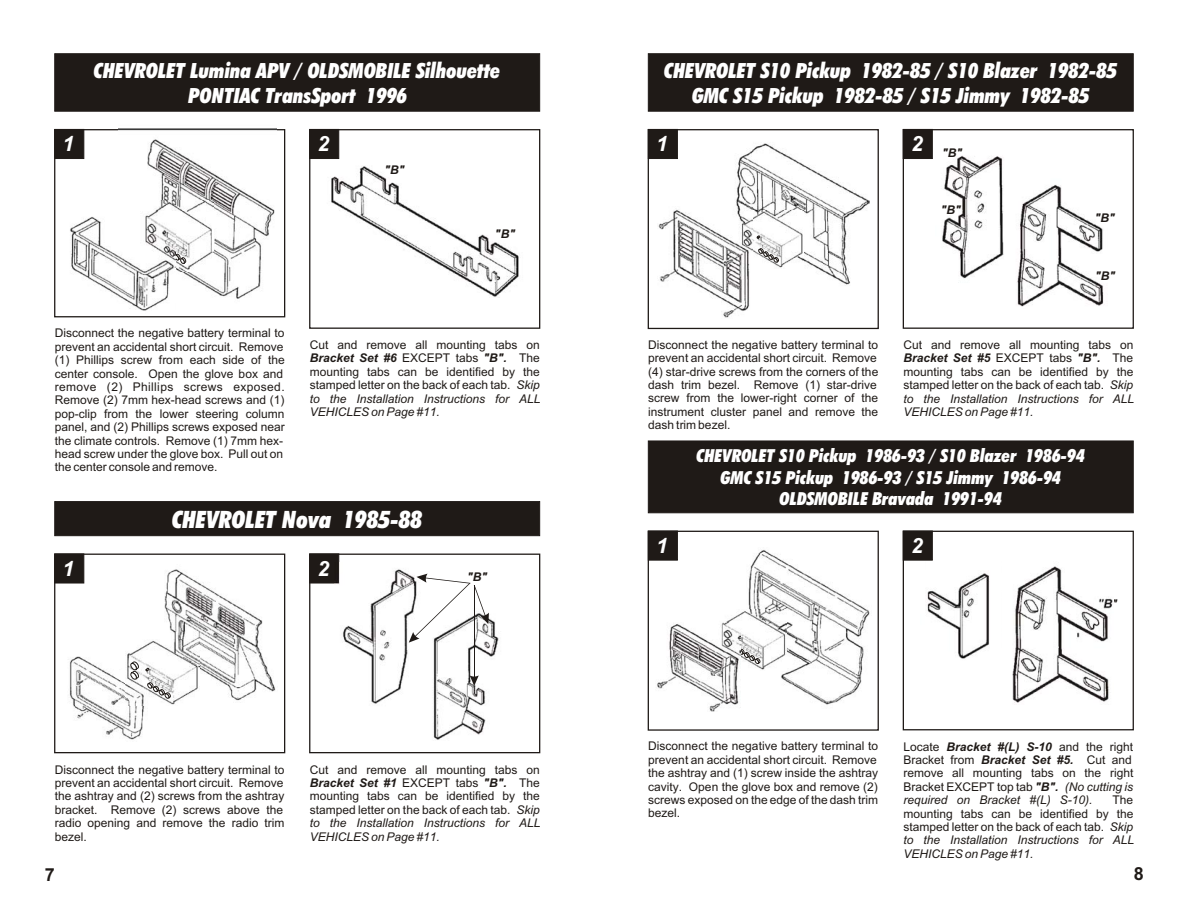
<style>
.page{position:relative;width:1188px;height:918px;background:#fff}
.page>*{position:absolute;margin:0;border:0;box-sizing:border-box;transform-origin:0 0}
.t1{font:24px "Futura X Blk Cn It BT";color:#fff}
.t2{font:21px/25.2px "Futura X Blk Cn It BT";color:#fff;text-align:center}
.t3{font:italic 700 21px "Arial";color:#fff}
.t4{font:18px/21.6px "Futura X Blk Cn It BT";color:#fff;text-align:center}
.t5{font:700 18px "Arial";color:#1f1a17}
.t6{font:12px/13.4px "Arial";color:#1f1a17;text-align:justify}
.t7{font:italic 700 12px "Arial";color:#1f1a17}
.s1{font-weight:700;font-style:italic}
.s2{font-style:italic}
</style>
<div class="page">
<div style="left:55px;top:554px;width:29px;height:29px;background:#1f1a17;border:1px solid #1f1a17"></div>
<div style="left:55px;top:501px;width:485px;height:35px;background:#1f1a17;border:1px solid #1f1a17"></div>
<div style="left:309px;top:554px;width:30px;height:29px;background:#1f1a17;border:1px solid #1f1a17"></div>
<div style="left:309px;top:554px;width:231px;height:199px;border:1px solid #1f1a17"></div>
<div style="left:54px;top:554px;width:231px;height:199px;border:1px solid #1f1a17"></div>
<img style="left:164px;top:569px;width:112px;height:132px">
<img style="left:69px;top:656px;width:76px;height:84px">
<img style="left:334px;top:562px;width:165px;height:178px">
<svg style="left:409px;top:574px;width:80px;height:69px"></svg>
<hr style="left:474px;top:585px;width:1px;height:96px;background:#1f1a17">
<svg style="left:470px;top:675px;width:9px;height:11px"></svg>
<img style="left:164px;top:640px;width:35px;height:61px">
<svg style="left:113px;top:641px;width:85px;height:64px"></svg>
<div style="left:55px;top:129px;width:29px;height:30px;background:#1f1a17;border:1px solid #1f1a17"></div>
<div style="left:55px;top:54px;width:485px;height:57px;background:#1f1a17"></div>
<div style="left:54px;top:129px;width:231px;height:188px;border:1px solid #1f1a17"></div>
<div style="left:309px;top:129px;width:30px;height:30px;background:#1f1a17;border:1px solid #1f1a17"></div>
<div style="left:309px;top:129px;width:231px;height:200px;border:1px solid #1f1a17"></div>
<img style="left:331px;top:166px;width:188px;height:131px">
<img style="left:119px;top:128px;width:157px;height:171px">
<img style="left:143px;top:201px;width:71px;height:70px">
<svg style="left:120px;top:202px;width:93px;height:68px"></svg>
<img style="left:70px;top:212px;width:105px;height:99px">
<div style="left:648px;top:129px;width:30px;height:30px;background:#1f1a17;border:1px solid #1f1a17"></div>
<div style="left:648px;top:54px;width:485px;height:57px;background:#1f1a17"></div>
<div style="left:648px;top:129px;width:231px;height:200px;border:1px solid #1f1a17"></div>
<div style="left:903px;top:129px;width:30px;height:30px;background:#1f1a17;border:1px solid #1f1a17"></div>
<div style="left:903px;top:129px;width:231px;height:200px;border:1px solid #1f1a17"></div>
<img style="left:736px;top:143px;width:133px;height:142px">
<img style="left:942px;top:155px;width:162px;height:152px">
<img style="left:752px;top:211px;width:52px;height:58px">
<svg style="left:752px;top:212px;width:51px;height:63px"></svg>
<img style="left:658px;top:206px;width:94px;height:112px">
<div style="left:648px;top:531px;width:30px;height:29px;background:#1f1a17;border:1px solid #1f1a17"></div>
<div style="left:648px;top:441px;width:485px;height:72px;background:#1f1a17;border:1px solid #1f1a17"></div>
<div style="left:648px;top:531px;width:231px;height:200px;border:1px solid #1f1a17"></div>
<img style="left:740px;top:550px;width:130px;height:158px">
<img style="left:921px;top:530px;width:192px;height:173px">
<div style="left:926px;top:527px;width:75px;height:148px;background:#fff"></div>
<img style="left:926px;top:571px;width:64px;height:89px">
<div style="left:903px;top:531px;width:231px;height:199px;border:1px solid #1f1a17"></div>
<div style="left:903px;top:531px;width:30px;height:29px;background:#1f1a17;border:1px solid #1f1a17"></div>
<img style="left:740px;top:610px;width:47px;height:60px">
<svg style="left:726px;top:611px;width:60px;height:70px"></svg>
<img style="left:657px;top:622px;width:83px;height:90px">
<h2 class="t3" style="left:62px;top:136px;width:13px">1</h2>
<h2 class="t2" style="left:94px;top:60px;width:408px">CHEVROLET Lumina APV / OLDSMOBILE Silhouette<br>PONTIAC TransSport 1996</h2>
<h2 class="t3" style="left:317px;top:136px;width:13px">2</h2>
<p class="t7" style="left:385px;top:165px;width:22px">"B"</p>
<p class="t7" style="left:495px;top:229px;width:22px">"B"</p>
<p class="t6" style="left:55px;top:328px;width:232px;text-align:left">Disconnect the negative battery terminal to prevent an accidental short circuit. Remove (1) Phillips screw from each side of the center console. Open the glove box and remove (2) Phillips screws exposed.<br>Remove (2) 7mm hex-head screws and (1) pop-clip from the lower steering column panel, and (2) Phillips screws exposed near the climate controls. Remove (1) 7mm hex&shy;head screw under the glove box. Pull out on the center console and remove.</p>
<p class="t6" style="left:310px;top:339px;width:232px">Cut and remove all mounting tabs on <span class="s1">Bracket Set #6</span> EXCEPT tabs <span class="s1">"B".</span> The mounting tabs can be identified by the stamped letter on the back of each tab. <span class="s2">Skip to the Installation Instructions for ALL VEHICLES on Page #11.</span></p>
<h2 class="t3" style="left:62px;top:561px;width:13px">1</h2>
<h1 class="t1" style="left:172px;top:509px;width:252px">CHEVROLET Nova 1985-88</h1>
<h2 class="t3" style="left:317px;top:561px;width:13px">2</h2>
<p class="t7" style="left:467px;top:573px;width:22px">"B"</p>
<p class="t6" style="left:55px;top:764px;width:231px">Disconnect the negative battery terminal to prevent an accidental short circuit. Remove the ashtray and (2) screws from the ashtray bracket. Remove (2) screws above the radio opening and remove the radio trim bezel.</p>
<p class="t6" style="left:310px;top:764px;width:232px">Cut and remove all mounting tabs on <span class="s1">Bracket Set #1</span> EXCEPT tabs <span class="s1">"B".</span> The mounting tabs can be identified by the stamped letter on the back of each tab. <span class="s2">Skip to the Installation Instructions for ALL VEHICLES on Page #11.</span></p>
<h2 class="t2" style="left:664px;top:60px;width:454px">CHEVROLET S10 Pickup 1982-85 / S10 Blazer 1982-85<br>GMC S15 Pickup 1982-85 / S15 Jimmy 1982-85</h2>
<h2 class="t3" style="left:911px;top:136px;width:13px">2</h2>
<h2 class="t3" style="left:656px;top:136px;width:13px">1</h2>
<p class="t7" style="left:942px;top:148px;width:22px">"B"</p>
<p class="t6" style="left:648px;top:339px;width:232px">Disconnect the negative battery terminal to prevent an accidental short circuit. Remove (4) star-drive screws from the corners of the dash trim bezel. Remove (1) star-drive screw from the lower-right corner of the instrument cluster panel and remove the dash trim bezel.</p>
<p class="t7" style="left:941px;top:205px;width:22px">"B"</p>
<p class="t7" style="left:1095px;top:213px;width:22px">"B"</p>
<p class="t7" style="left:1095px;top:272px;width:22px">"B"</p>
<p class="t6" style="left:903px;top:339px;width:232px">Cut and remove all mounting tabs on <span class="s1">Bracket Set #5</span> EXCEPT tabs <span class="s1">"B".</span> The mounting tabs can be identified by the stamped letter on the back of each tab. <span class="s2">Skip to the Installation Instructions for ALL VEHICLES on Page #11.</span></p>
<h2 class="t3" style="left:656px;top:538px;width:13px">1</h2>
<h3 class="t4" style="left:697px;top:447px;width:390px">CHEVROLET S10 Pickup 1986-93 / S10 Blazer 1986-94<br>GMC S15 Pickup 1986-93 / S15 Jimmy 1986-94<br>OLDSMOBILE Bravada 1991-94</h3>
<h2 class="t3" style="left:911px;top:538px;width:13px">2</h2>
<p class="t6" style="left:648px;top:741px;width:231px">Disconnect the negative battery terminal to prevent an accidental short circuit. Remove the ashtray and (1) screw inside the ashtray cavity. Open the glove box and remove (2) screws exposed on the edge of the dash trim bezel.</p>
<p class="t6" style="left:903px;top:741px;width:232px;text-align:left">Locate <span class="s1">Bracket #(L) S-10</span> and the right Bracket from <span class="s1">Bracket Set #5.</span> Cut and remove all mounting tabs on the right Bracket EXCEPT top tab <span class="s1">"B".</span> <span class="s2">(No cutting is required on Bracket #(L) S-10).</span></p>
<p class="t6" style="left:903px;top:794px;width:232px;text-indent:209px">The mounting tabs can be identified by the stamped letter on the back of each tab. <span class="s2">Skip to the Installation Instructions for ALL VEHICLES on Page #11.</span></p>
<h3 class="t5" style="left:45px;top:867px;width:12px">7</h3>
<h3 class="t5" style="left:1134px;top:867px;width:12px">8</h3>
</div>
